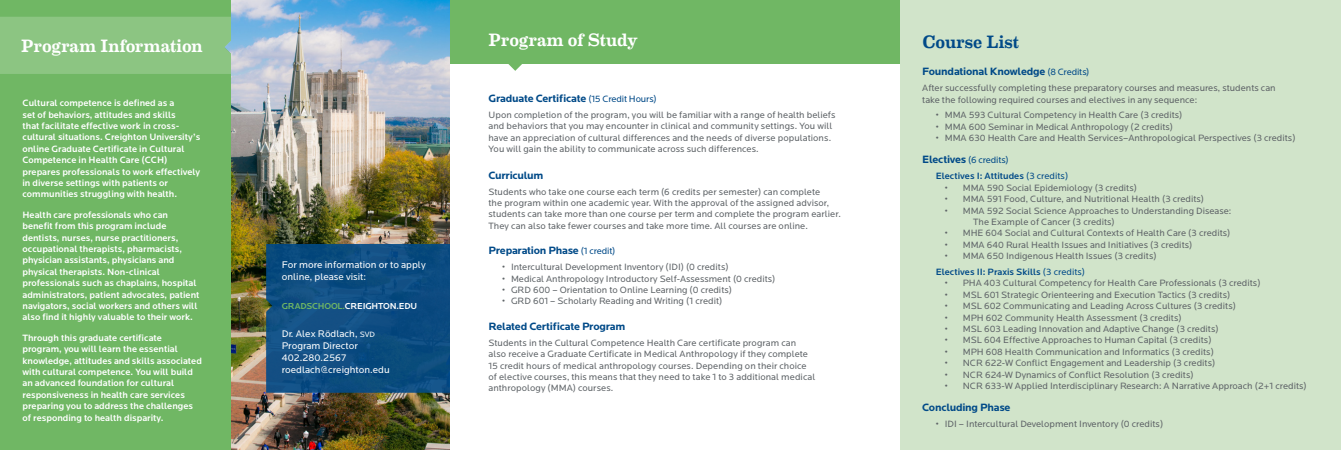
<style>
.page{position:relative;width:1341px;height:450px;background:#fff}
.page>*{position:absolute;margin:0;border:0;box-sizing:border-box;transform-origin:0 0}
.Header_16_19{font:500 18px "Eames Century Modern";letter-spacing:.005em;color:#fff}
.Header_16_19-2{font:500 18px "Eames Century Modern";letter-spacing:.005em;color:#014a88}
.BodyCopy_10_13{font:700 11px "Locator";letter-spacing:-.02em;color:#014a88}
.NoteText2_7_9{font:10px/12px "Locator";color:#fff}
.BodyCopy_10_13-2{font:9.5px/11.4px "Locator";color:#5e6367}
.t1{font:500 9.5px/11.4px "Locator";color:#fff}
.t2{font:500 9.5px "Locator";color:#014a88}
.t3{font:9.5px "Locator";letter-spacing:-.02em;color:#014a88}
.NoteText_7_9{font:500 9px "Locator";letter-spacing:-.02em;color:#fff}
.s1{color:#70b764}
.s2{font-size:8px}
.s3{font-weight:400;font-size:9.5px}
.s4{font-weight:700;font-size:11px}
.s5{font-weight:400}
</style>
<div class="page">
<div style="left:900px;top:0;width:441px;height:450px;background:#d1e4ca"></div>
<img style="left:231px;top:0;width:219px;height:450px">
<div style="left:0;top:0;width:231px;height:450px;background:#70b764"></div>
<div style="left:0;top:17px;width:231px;height:57px;background:#8cc582"></div>
<svg style="left:266px;top:244px;width:184px;height:149px;background:#0e4d81"></svg>
<div style="left:450px;top:0;width:450px;height:63px;background:#70b764"></div>
<svg style="left:504px;top:63px;width:24px;height:8px"></svg>
<p class="Header_16_19" style="left:21px;top:32px;width:183px">Program Information</p>
<p class="t1" style="left:22px;top:98px;width:179px">Cultural competence is defined as a<br>set of behaviors, attitudes and skills<br>that facilitate effective work in cross&shy;cultural situations. Creighton University’s online Graduate Certificate in Cultural Competence in Health Care (CCH) prepares professionals to work effectively in diverse settings with patients or communities struggling with health.</p>
<p class="t1" style="left:22px;top:209px;width:179px">Health care professionals who can benefit from this program include dentists, nurses, nurse practitioners, occupational therapists, pharmacists, physician assistants, physicians and physical therapists. Non-clinical professionals such as chaplains, hospital administrators, patient advocates, patient navigators, social workers and others will also find it highly valuable to their work.</p>
<p class="t1" style="left:22px;top:332px;width:181px">Through this graduate certificate program, you will learn the essential knowledge, attitudes and skills associated with cultural competence. You will build an advanced foundation for cultural responsiveness in health care services preparing you to address the challenges of responding to health disparity.</p>
<p class="NoteText2_7_9" style="left:282px;top:259px;width:145px">For more information or to apply online, please visit:</p>
<p class="NoteText_7_9" style="left:282px;top:301px;width:137px"><span class="s1">GRADSCHOOL.</span>CREIGHTON.EDU</p>
<p class="NoteText2_7_9" style="left:282px;top:328px;width:95px">Dr. Alex Rödlach, <span class="s2">SVD</span></p>
<p class="NoteText2_7_9" style="left:282px;top:340px;width:78px">Program Director</p>
<p class="NoteText2_7_9" style="left:282px;top:352px;width:66px">402.280.2567</p>
<p class="NoteText2_7_9" style="left:282px;top:364px;width:109px">roedlach@creighton.edu</p>
<p class="Header_16_19" style="left:488px;top:26px;width:151px">Program of Study</p>
<p class="Header_16_19-2" style="left:922px;top:28px;width:98px">Course List</p>
<p class="BodyCopy_10_13" style="left:922px;top:65px;width:169px">Foundational Knowledge <span class="s3">(8 Credits)</span></p>
<p class="BodyCopy_10_13-2" style="left:922px;top:83px;width:355px">After successfully completing these preparatory courses and measures, students can take the following required courses and electives in any sequence:</p>
<p class="BodyCopy_10_13-2" style="left:936px;top:110px;width:248px">• MMA 593 Cultural Competency in Health Care (3 credits)</p>
<p class="BodyCopy_10_13-2" style="left:936px;top:121px;width:239px">• MMA 600 Seminar in Medical Anthropology (2 credits)</p>
<p class="BodyCopy_10_13-2" style="left:936px;top:133px;width:361px">• MMA 630 Health Care and Health Services–Anthropological Perspectives (3 credits)</p>
<p class="t3" style="left:922px;top:155px;width:88px"><span class="s4">Electives</span> (6 credits)</p>
<p class="t2" style="left:936px;top:171px;width:134px">Electives I: Attitudes <span class="s5">(3 credits)</span></p>
<p class="BodyCopy_10_13-2" style="left:945px;top:182px;width:194px">• MMA 590 Social Epidemiology (3 credits)</p>
<p class="BodyCopy_10_13-2" style="left:945px;top:194px;width:261px">• MMA 591 Food, Culture, and Nutritional Health (3 credits)</p>
<p class="BodyCopy_10_13-2" style="left:973px;top:205px;width:260px;text-indent:-28px">• MMA 592 Social Science Approaches to Understanding Disease:<br>The Example of Cancer (3 credits)</p>
<p class="BodyCopy_10_13-2" style="left:945px;top:228px;width:287px">• MHE 604 Social and Cultural Contexts of Health Care (3 credits)</p>
<p class="BodyCopy_10_13-2" style="left:945px;top:239px;width:249px">• MMA 640 Rural Health Issues and Initiatives (3 credits)</p>
<p class="BodyCopy_10_13-2" style="left:945px;top:251px;width:213px">• MMA 650 Indigenous Health Issues (3 credits)</p>
<p class="t2" style="left:936px;top:267px;width:151px">Electives II: Praxis Skills <span class="s5">(3 credits)</span></p>
<p class="BodyCopy_10_13-2" style="left:945px;top:278px;width:317px">• PHA 403 Cultural Competency for Health Care Professionals (3 credits)</p>
<p class="BodyCopy_10_13-2" style="left:945px;top:289px;width:287px">• MSL 601 Strategic Orienteering and Execution Tactics (3 credits)</p>
<p class="BodyCopy_10_13-2" style="left:945px;top:301px;width:293px">• MSL 602 Communicating and Leading Across Cultures (3 credits)</p>
<p class="BodyCopy_10_13-2" style="left:945px;top:312px;width:238px">• MPH 602 Community Health Assessment (3 credits)</p>
<p class="BodyCopy_10_13-2" style="left:945px;top:324px;width:275px">• MSL 603 Leading Innovation and Adaptive Change (3 credits)</p>
<p class="BodyCopy_10_13-2" style="left:945px;top:335px;width:268px">• MSL 604 Effective Approaches to Human Capital (3 credits)</p>
<p class="BodyCopy_10_13-2" style="left:945px;top:346px;width:271px">• MPH 608 Health Communication and Informatics (3 credits)</p>
<p class="BodyCopy_10_13-2" style="left:945px;top:358px;width:272px">• NCR 622-W Conflict Engagement and Leadership (3 credits)</p>
<p class="BodyCopy_10_13-2" style="left:945px;top:369px;width:250px">• NCR 624-W Dynamics of Conflict Resolution (3 credits)</p>
<p class="BodyCopy_10_13-2" style="left:945px;top:381px;width:364px">• NCR 633-W Applied Interdisciplinary Research: A Narrative Approach (2+1 credits)</p>
<p class="BodyCopy_10_13" style="left:922px;top:401px;width:90px">Concluding Phase</p>
<p class="BodyCopy_10_13-2" style="left:936px;top:419px;width:229px">• IDI – Intercultural Development Inventory (0 credits)</p>
<p class="BodyCopy_10_13" style="left:488px;top:92px;width:170px">Graduate Certificate <span class="s3">(15 Credit Hours)</span></p>
<p class="BodyCopy_10_13-2" style="left:488px;top:109px;width:349px">Upon completion of the program, you will be familiar with a range of health beliefs and behaviors that you may encounter in clinical and community settings. You will have an appreciation of cultural differences and the needs of diverse populations.<br>You will gain the ability to communicate across such differences.</p>
<p class="BodyCopy_10_13" style="left:488px;top:169px;width:56px">Curriculum</p>
<p class="BodyCopy_10_13-2" style="left:488px;top:186px;width:354px">Students who take one course each term (6 credits per semester) can complete<br>the program within one academic year. With the approval of the assigned advisor, students can take more than one course per term and complete the program earlier.<br>They can also take fewer courses and take more time. All courses are online.</p>
<p class="BodyCopy_10_13" style="left:488px;top:244px;width:129px">Preparation Phase <span class="s3">(1 credit)</span></p>
<p class="BodyCopy_10_13-2" style="left:502px;top:262px;width:228px">• Intercultural Development Inventory (IDI) (0 credits)</p>
<p class="BodyCopy_10_13-2" style="left:502px;top:273px;width:275px">• Medical Anthropology Introductory Self-Assessment (0 credits)</p>
<p class="BodyCopy_10_13-2" style="left:502px;top:284px;width:232px">• GRD 600 – Orientation to Online Learning (0 credits)</p>
<p class="BodyCopy_10_13-2" style="left:502px;top:296px;width:222px">• GRD 601 – Scholarly Reading and Writing (1 credit)</p>
<p class="BodyCopy_10_13" style="left:488px;top:320px;width:139px">Related Certificate Program</p>
<p class="BodyCopy_10_13-2" style="left:488px;top:337px;width:328px">Students in the Cultural Competence Health Care certificate program can also receive a Graduate Certificate in Medical Anthropology if they complete 15 credit hours of medical anthropology courses. Depending on their choice of elective courses, this means that they need to take 1 to 3 additional medical anthropology (MMA) courses.</p>
</div>
